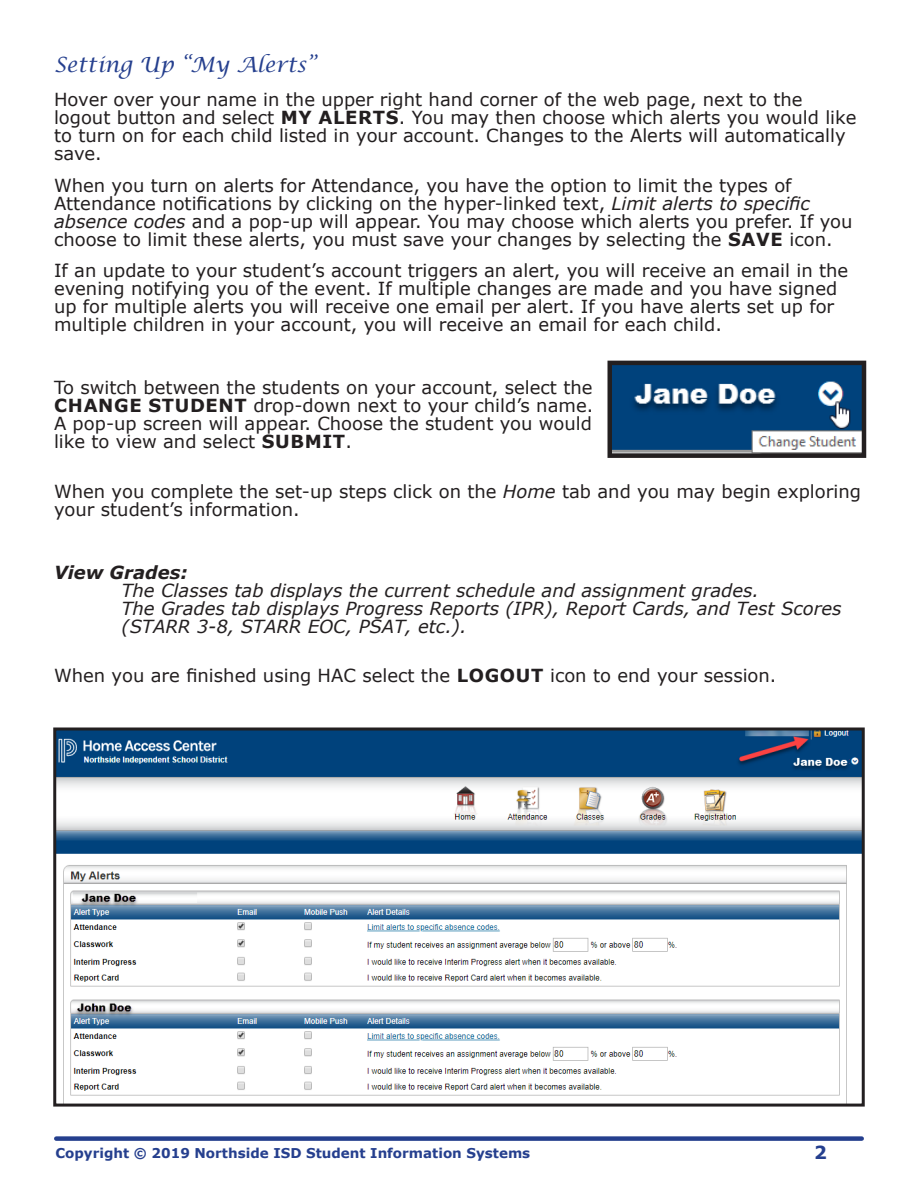
<style>
.page{position:relative;width:918px;height:1188px;background:#fff}
.page>*{position:absolute;margin:0;border:0;box-sizing:border-box;transform-origin:0 0}
.Body_Heading_3{font:italic 21px "Lucida Calligraphy";color:#253f8e}
.t1{font:18px/18px "Verdana";color:#231f20}
.Note{font:italic 18px/18px "Verdana";color:#231f20}
.t2{font:700 18px "Verdana";color:#253f8e}
.t3{font:700 13.5px "Verdana";color:#253f8e}
.s1{font-weight:700}
.s2{font-style:italic}
</style>
<div class="page">
<div style="left:56px;top:1136px;width:806px;height:5px;background:#253f8e"></div>
<img style="left:613px;top:366px;width:248px;height:87px">
<div style="left:608px;top:361px;width:258px;height:97px;border:4px solid #231f20"></div>
<img style="left:57px;top:732px;width:804px;height:371px">
<div style="left:53px;top:728px;width:812px;height:379px;border:3px solid #231f20"></div>
<p class="Body_Heading_3" style="left:54px;top:52px;width:264px">Setting Up “My Alerts”</p>
<p class="t1" style="left:54px;top:90px;width:804px">Hover over your name in the upper right hand corner of the web page, next to the logout button and select <span class="s1">MY ALERTS</span>. You may then choose which alerts you would like to turn on for each child listed in your account. Changes to the Alerts will automatically save.</p>
<p class="t1" style="left:54px;top:176px;width:800px">When you turn on alerts for Attendance, you have the option to limit the types of Attendance notifications by clicking on the hyper-linked text, <span class="s2">Limit alerts to specific absence codes</span> and a pop-up will appear. You may choose which alerts you prefer. If you choose to limit these alerts, you must save your changes by selecting the <span class="s1">SAVE</span> icon.</p>
<p class="t1" style="left:54px;top:261px;width:796px">If an update to your student’s account triggers an alert, you will receive an email in the evening notifying you of the event. If multiple changes are made and you have signed up for multiple alerts you will receive one email per alert. If you have alerts set up for multiple children in your account, you will receive an email for each child.</p>
<p class="t1" style="left:54px;top:378px;width:541px;text-align:justify">To switch between the students on your account, select the <span class="s1">CHANGE STUDENT</span> drop-down next to your child’s name.<br>A pop-up screen will appear. Choose the student you would like to view and select <span class="s1">SUBMIT</span>.</p>
<p class="t1" style="left:54px;top:482px;width:809px">When you complete the set-up steps click on the <span class="s2">Home</span> tab and you may begin exploring your student’s information.</p>
<p class="Note" style="left:122px;top:563px;width:721px;text-indent:-68px"><span class="s1">View Grades:<br></span>The Classes tab displays the current schedule and assignment grades.<br>The Grades tab displays Progress Reports (IPR), Report Cards, and Test Scores (STARR 3-8, STARR EOC, PSAT, etc.).</p>
<p class="t1" style="left:54px;top:666px;width:724px">When you are finished using HAC select the <span class="s1">LOGOUT</span> icon to end your session.</p>
<p class="t3" style="left:56px;top:1143px;width:476px">Copyright © 2019 Northside ISD Student Information Systems</p>
<p class="t2" style="left:814px;top:1140px;width:14px">2</p>
</div>
